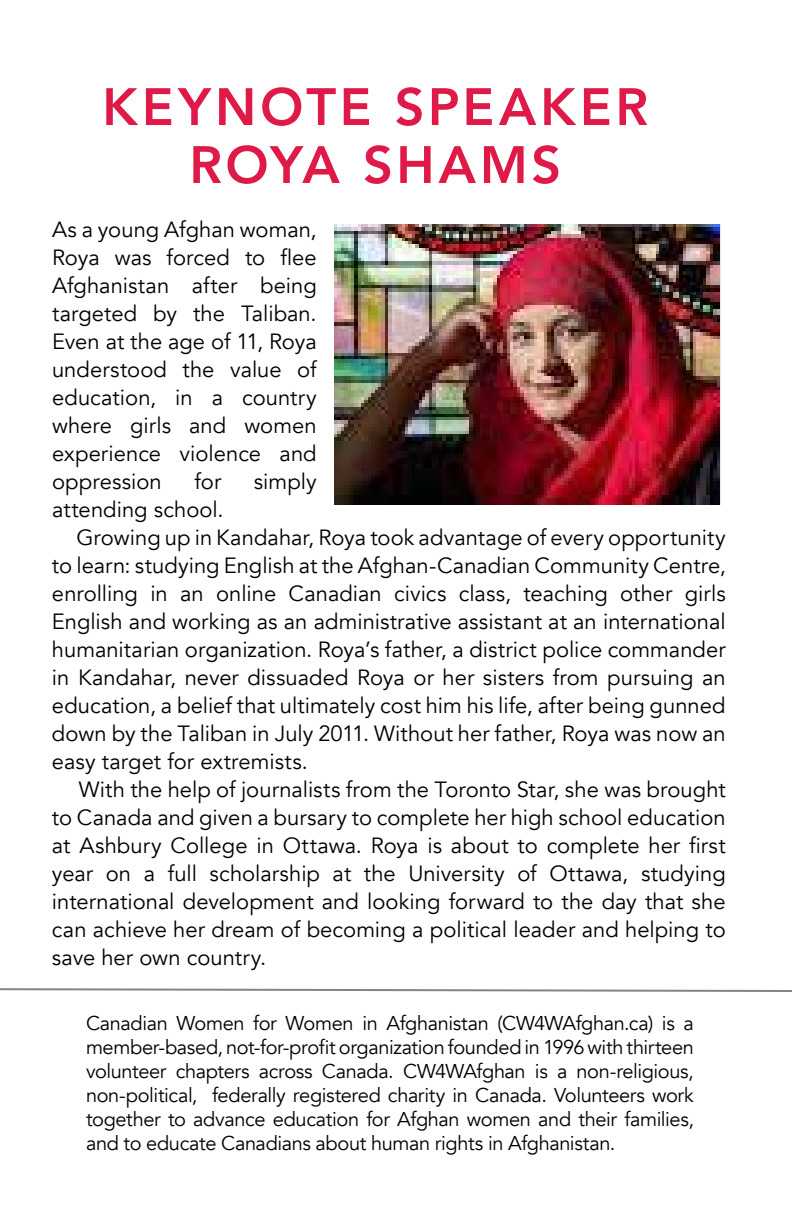
<style>
.page{position:relative;width:792px;height:1224px;background:#fff}
.page>*{position:absolute;margin:0;border:0;box-sizing:border-box;transform-origin:0 0}
.t1{font:800 52px/58px "Avenir";letter-spacing:.07em;color:#df1a48}
.t2{font:22px/28px "Avenir";color:#000;text-align:justify}
.t3{font:20px/24px "Avenir";letter-spacing:-.02em;color:#000;text-align:justify}
</style>
<div class="page">
<img style="left:335px;top:225px;width:384px;height:279px">
<svg style="left:0;top:988px;width:792px;height:4px"></svg>
<h1 class="t1" style="left:189px;top:78px;width:460px;text-indent:-87px">KEYNOTE SPEAKER<br>ROYA</h1>
<h1 class="t1" style="left:363px;top:136px;width:200px">SHAMS</h1>
<p class="t2" style="left:52px;top:216px;width:267px">As a young Afghan woman, Roya was forced to flee Afghanistan after being targeted by the Taliban.<br>Even at the age of 11, Roya understood the value of education, in a country where girls and women experience violence and oppression</p>
<p class="t2" style="left:194px;top:468px;width:29px">for</p>
<p class="t2" style="left:254px;top:468px;width:64px">simply</p>
<p class="t2" style="left:52px;top:496px;width:173px">attending school.</p>
<p class="t2" style="left:77px;top:524px;width:651px">Growing up in Kandahar, Roya took advantage of every opportunity</p>
<p class="t2" style="left:52px;top:552px;width:675px">to learn: studying English at the Afghan-Canadian Community Centre,</p>
<p class="t2" style="left:52px;top:580px;width:675px">enrolling in an online Canadian civics class, teaching other girls</p>
<p class="t2" style="left:52px;top:608px;width:675px">English and working as an administrative assistant at an international</p>
<p class="t2" style="left:52px;top:636px;width:676px">humanitarian organization. Roya’s father, a district police commander</p>
<p class="t2" style="left:52px;top:664px;width:675px">in Kandahar, never dissuaded Roya or her sisters from pursuing an</p>
<p class="t2" style="left:52px;top:692px;width:675px">education, a belief that ultimately cost him his life, after being gunned</p>
<p class="t2" style="left:52px;top:720px;width:675px">down by the Taliban in July 2011. Without her father, Roya was now an</p>
<p class="t2" style="left:52px;top:748px;width:258px">easy target for extremists.</p>
<p class="t2" style="left:79px;top:776px;width:648px">With the help of journalists from the Toronto Star, she was brought</p>
<p class="t2" style="left:52px;top:804px;width:675px">to Canada and given a bursary to complete her high school education</p>
<p class="t2" style="left:52px;top:832px;width:675px">at Ashbury College in Ottawa. Roya is about to complete her first</p>
<p class="t2" style="left:52px;top:860px;width:675px">year on a full scholarship at the U niversity of Ottawa, studying</p>
<p class="t2" style="left:52px;top:888px;width:675px">international development and looking forward to the day that she</p>
<p class="t2" style="left:52px;top:916px;width:675px">can achieve her dream of becoming a political leader and helping to</p>
<p class="t2" style="left:52px;top:944px;width:216px">save her own country.</p>
<p class="t3" style="left:86px;top:1011px;width:609px">Canadian Women for Women in Afghanistan (CW4WAfghan.ca) is a member-based, not-for-profit organization founded in 1996 with thirteen volunteer chapters across Canada. CW4WAfghan is a non-religious, non-political, federally registered charity in Canada. Volunteers work together to advance education for Afghan women and their families, and to educate Canadians about human rights in Afghanistan.</p>
</div>
